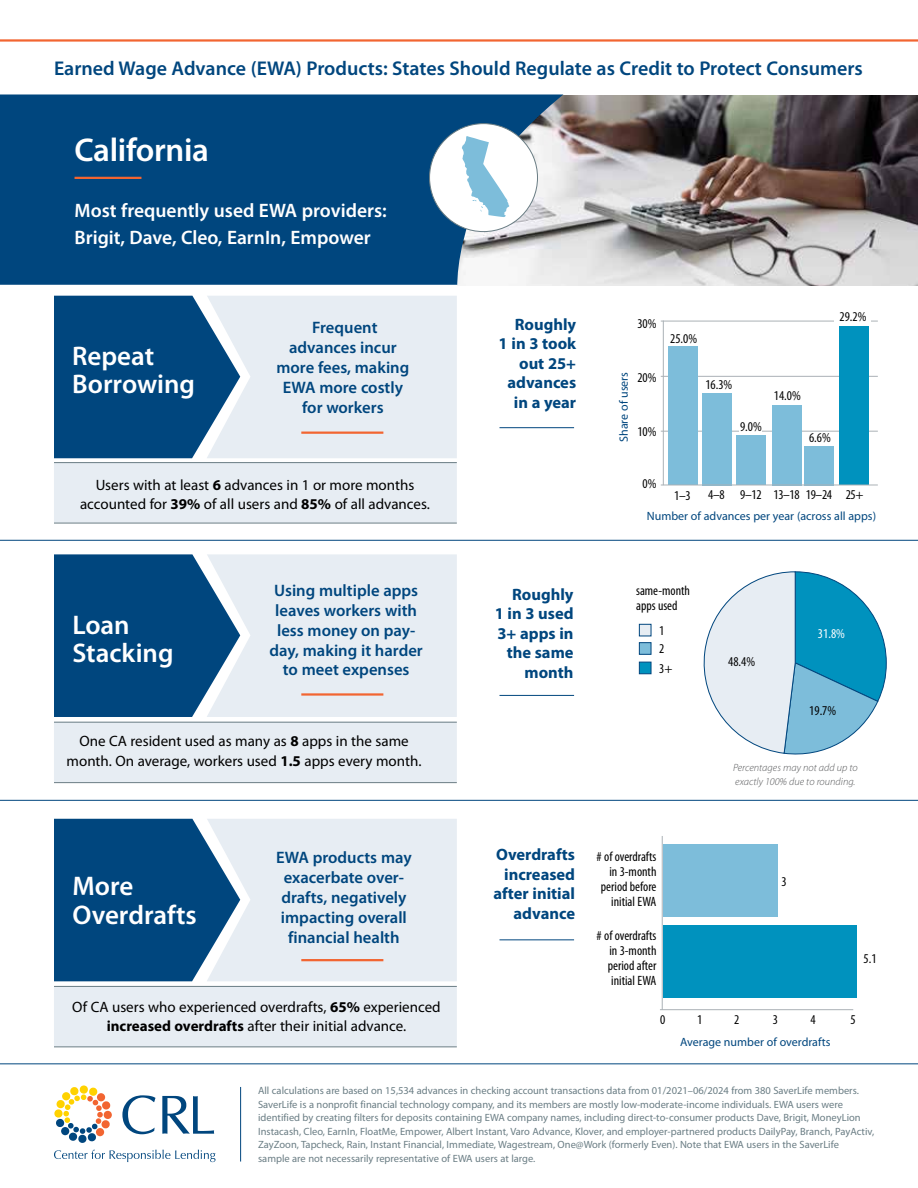
<style>
.page{position:relative;width:918px;height:1188px;background:#fff}
.page>*{position:absolute;margin:0;border:0;box-sizing:border-box;transform-origin:0 0}
.t1{font:600 33px "Myriad Pro";letter-spacing:-.01em;color:#fff}
.t2{font:600 27px/28.5px "Myriad Pro";color:#fff}
.t3{font:600 19.95px "Myriad Pro";color:#00467e}
.t4{font:600 19.5px/27px "Myriad Pro";color:#fff}
.t5{font:600 16.65px/20px "Myriad Pro";color:#00467e;text-align:center}
.t6{font:700 16.5px/19.5px "Myriad Pro";color:#00467e;text-align:right}
.t7{font:15px/19.5px "Myriad Pro";color:#000;text-align:center}
.t8{font:condensed 13.5px/15px "Myriad Pro";color:#000}
.t9{font:condensed 13.5px "Myriad Pro";letter-spacing:-.025em;color:#000}
.t10{font:condensed 13.5px "Myriad Pro";color:#fff}
.t11{font:12px "Myriad Pro";color:#00467e}
.t12{font:10.5px/13.5px "Myriad Pro";color:#6a7d84}
.t13{font:italic 300 10.5px/13.5px "Myriad Pro";color:#58595b}
.s1{font-weight:700}
</style>
<div class="page">
<img style="left:563px;top:95px;width:355px;height:190px">
<svg style="left:703px;top:571px;width:184px;height:184px"></svg>
<hr style="left:661px;top:376px;width:217px;height:1px;background:#aab1b6">
<svg style="left:0;top:94px;width:563px;height:191px;background:#165587"></svg>
<hr style="left:54px;top:782px;width:403px;height:1px;background:#6a7d84">
<hr style="left:54px;top:523px;width:403px;height:1px;background:#6a7d84">
<svg style="left:54px;top:554px;width:403px;height:228px;background:#a4bdd1"></svg>
<svg style="left:54px;top:819px;width:403px;height:228px;background:#a4bcd0"></svg>
<svg style="left:54px;top:296px;width:403px;height:227px;background:#a4bcd0"></svg>
<svg style="left:122px;top:1095px;width:33px;height:39px"></svg>
<svg style="left:162px;top:1096px;width:52px;height:38px"></svg>
<svg style="left:54px;top:1085px;width:58px;height:58px"></svg>
<div style="left:97px;top:1093px;width:8px;height:8px;background:#f26531;border-radius:50%"></div>
<svg style="left:54px;top:1150px;width:162px;height:12px"></svg>
<hr style="left:240px;top:1087px;width:1px;height:75px;background:#00467e">
<hr style="left:301px;top:432px;width:82px;height:2px;background:#f26531">
<hr style="left:301px;top:693px;width:82px;height:3px;background:#f26531">
<hr style="left:301px;top:959px;width:82px;height:2px;background:#f26531">
<hr style="left:0;top:39px;width:918px;height:3px;background:#f26531">
<hr style="left:0;top:540px;width:918px;height:1px;background:#00467e">
<hr style="left:0;top:800px;width:918px;height:1px;background:#00467e">
<hr style="left:0;top:1063px;width:918px;height:1px;background:#00467e">
<hr style="left:75px;top:177px;width:66px;height:2px;background:#f26531">
<div style="left:430px;top:124px;width:108px;height:108px;background:#fff;border-radius:50%"></div>
<hr style="left:500px;top:939px;width:74px;height:1px;background:#00467e">
<hr style="left:500px;top:695px;width:74px;height:1px;background:#00467e">
<hr style="left:500px;top:427px;width:74px;height:1px;background:#00467e">
<div style="left:663px;top:845px;width:114px;height:72px;background:#7dbdda"></div>
<div style="left:663px;top:925px;width:193px;height:73px;background:#0092be"></div>
<hr style="left:660px;top:1009px;width:193px;height:1px;background:#aab1b6">
<hr style="left:662px;top:836px;width:1px;height:174px;background:#aab1b6">
<hr style="left:661px;top:321px;width:217px;height:1px;background:#aab1b6">
<hr style="left:661px;top:431px;width:217px;height:1px;background:#aab1b6">
<div style="left:839px;top:326px;width:29px;height:159px;background:#0092be"></div>
<div style="left:772px;top:405px;width:29px;height:80px;background:#7dbdda"></div>
<div style="left:736px;top:435px;width:30px;height:50px;background:#7dbdda"></div>
<div style="left:804px;top:446px;width:30px;height:39px;background:#7dbdda"></div>
<div style="left:703px;top:393px;width:29px;height:92px;background:#7dbdda"></div>
<div style="left:668px;top:347px;width:30px;height:138px;background:#7dbdda"></div>
<div style="left:740px;top:421px;width:22px;height:13px;background:#fff"></div>
<div style="left:835px;top:311px;width:36px;height:12px;background:#fff"></div>
<hr style="left:661px;top:485px;width:217px;height:1px;background:#aab1b6">
<hr style="left:663px;top:321px;width:1px;height:164px;background:#aab1b6">
<div style="left:639px;top:624px;width:12px;height:12px;background:#e7edf3;border:1px solid #00467e"></div>
<div style="left:639px;top:642px;width:12px;height:13px;background:#7dbdda;border:1px solid #00467e"></div>
<div style="left:639px;top:662px;width:12px;height:12px;background:#0092be;border:1px solid #00467e"></div>
<svg style="left:462px;top:136px;width:47px;height:81px"></svg>
<h3 class="t3" style="left:54px;top:56px;width:810px">Earned Wage Advance (EWA) Products: States Should Regulate as Credit to Protect Consumers</h3>
<h1 class="t1" style="left:75px;top:129px;width:136px">California</h1>
<h3 class="t4" style="left:75px;top:197px;width:314px">Most frequently used EWA providers:<br>Brigit, Dave, Cleo, EarnIn, Empower</h3>
<h2 class="t2" style="left:72px;top:341px;width:124px">Repeat<br>Borrowing</h2>
<h3 class="t5" style="left:277px;top:317px;width:134px">Frequent advances incur more fees, making<br>EWA more costly for workers</h3>
<h3 class="t7" style="left:80px;top:475px;width:351px">Users with at least <span class="s1">6</span> advances in 1 or more months accounted for <span class="s1">39%</span> of all users and <span class="s1">85%</span> of all advances.</h3>
<h2 class="t2" style="left:72px;top:610px;width:103px">Loan<br>Stacking</h2>
<h3 class="t5" style="left:270px;top:580px;width:155px">Using multiple apps leaves workers with less money on pay&shy;day, making it harder to meet expenses</h3>
<h3 class="t7" style="left:67px;top:731px;width:356px">One CA resident used as many as <span class="s1">8</span> apps in the same month. On average, workers used <span class="s1">1.5</span> apps every month.</h3>
<h2 class="t2" style="left:72px;top:871px;width:126px">More<br>Overdrafts</h2>
<h3 class="t5" style="left:276px;top:847px;width:137px">EWA products may exacerbate over&shy;drafts, negatively impacting overall financial health</h3>
<h3 class="t7" style="left:72px;top:997px;width:370px">Of CA users who experienced overdrafts, <span class="s1">65%</span> experienced <span class="s1">increased overdrafts</span> after their initial advance.</h3>
<h3 class="t6" style="left:499px;top:314px;width:79px">Roughly<br>1 in 3 took out 25+ advances in a year</h3>
<h3 class="t6" style="left:495px;top:584px;width:80px">Roughly<br>1 in 3 used<br>3+ apps in the same month</h3>
<p class="t8" style="left:637px;top:316px;width:21px">30%</p>
<p class="t11" style="left:616px;top:442px;width:71px;rotate:-90deg">Share of users</p>
<p class="t8" style="left:637px;top:370px;width:21px">20%</p>
<p class="t8" style="left:637px;top:423px;width:21px">10%</p>
<p class="t8" style="left:670px;top:331px;width:28px">25.0%</p>
<p class="t8" style="left:839px;top:309px;width:28px">29.2%</p>
<p class="t8" style="left:705px;top:377px;width:28px">16.3%</p>
<p class="t8" style="left:740px;top:419px;width:23px">9.0%</p>
<p class="t8" style="left:774px;top:388px;width:28px">14.0%</p>
<p class="t8" style="left:809px;top:430px;width:23px">6.6%</p>
<p class="t8" style="left:643px;top:476px;width:15px">0%</p>
<p class="t8" style="left:674px;top:487px;width:18px">1–3</p>
<p class="t9" style="left:708px;top:487px;width:157px">4–8 9–12 13–18 19–24 25+</p>
<p class="t11" style="left:647px;top:508px;width:231px">Number of advances per year (across all apps)</p>
<p class="t8" style="left:636px;top:583px;width:55px">same-month apps used</p>
<p class="t8" style="left:659px;top:638px;width:15px;line-height:20.5px">2<br>3+</p>
<p class="t8" style="left:659px;top:623px;width:7px">1</p>
<p class="t8" style="left:728px;top:653px;width:28px">48.4%</p>
<p class="t10" style="left:818px;top:625px;width:28px">31.8%</p>
<p class="t8" style="left:809px;top:703px;width:28px">19.7%</p>
<p class="t13" style="left:733px;top:761px;width:126px">Percentages may not add up to exactly 100% due to rounding.</p>
<h3 class="t6" style="left:493px;top:845px;width:83px">Overdrafts increased after initial advance</h3>
<p class="t8" style="left:597px;top:849px;width:61px;text-align:right"># of overdrafts in 3-month period before initial EWA</p>
<p class="t8" style="left:608px;top:928px;width:50px;text-align:justify;text-indent:-11px"># of overdrafts in 3-month period after initial EWA</p>
<p class="t8" style="left:781px;top:874px;width:7px">3</p>
<p class="t8" style="left:864px;top:951px;width:15px">5.1</p>
<p class="t8" style="left:660px;top:1012px;width:7px">0</p>
<p class="t8" style="left:697px;top:1012px;width:7px">1</p>
<p class="t8" style="left:734px;top:1012px;width:7px">2</p>
<p class="t8" style="left:773px;top:1012px;width:7px">3</p>
<p class="t8" style="left:810px;top:1012px;width:7px">4</p>
<p class="t8" style="left:850px;top:1012px;width:7px">5</p>
<p class="t11" style="left:680px;top:1034px;width:152px">Average number of overdrafts</p>
<p class="t12" style="left:258px;top:1084px;width:618px">All calculations are based on 15,534 advances in checking account transactions data from 01/2021–06/2024 from 380 SaverLife members.<br>SaverLife is a nonprofit financial technology company, and its members are mostly low-moderate-income individuals. EWA users were identified by creating filters for deposits containing EWA company names, including direct-to-consumer products Dave, Brigit, MoneyLion Instacash, Cleo, EarnIn, FloatMe, Empower, Albert Instant, Varo Advance, Klover, and employer-partnered products DailyPay, Branch, PayActiv, ZayZoon, Tapcheck, Rain, Instant Financial, Immediate, Wagestream, One@Work (formerly Even). Note that EWA users in the SaverLife<br>sample are not necessarily representative of EWA users at large.</p>
</div>
